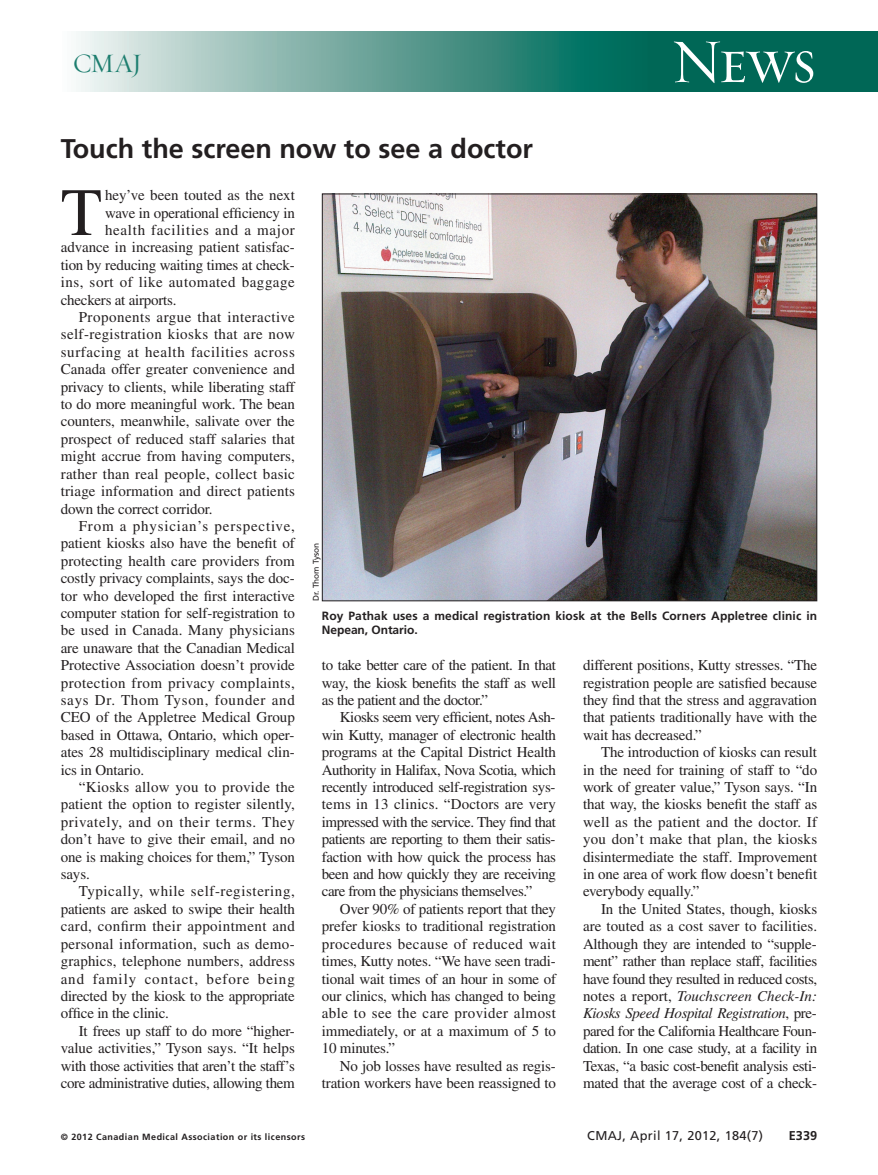
<style>
.page{position:relative;width:878px;height:1175px;background:#fff}
.page>*{position:absolute;margin:0;border:0;box-sizing:border-box;transform-origin:0 0}
.t1{font:67.5px "Times LT Std";color:#231f20}
.t2{font:63px "Requiem Display HTF Small Caps";color:#fff}
.t3{font:700 27px "Frutiger LT Std";color:#231f20}
.t4{font:27px "Requiem Display HTF Roman";color:#1d7e6f}
.t5{font:15px/17.4px "Times LT Std";letter-spacing:-.005em;color:#231f20;text-align:justify}
.t6{font:15px "Times LT Std";letter-spacing:.03em;color:#231f20}
.t7{font:15px "Times LT Std";letter-spacing:.045em;color:#231f20}
.t8{font:15px "Times LT Std";letter-spacing:-.025em;color:#231f20}
.t9{font:15px "Times LT Std";letter-spacing:.04em;color:#231f20}
.t10{font:15px "Times LT Std";letter-spacing:.02em;color:#231f20}
.t11{font:15px "Times LT Std";letter-spacing:.025em;color:#231f20}
.t12{font:15px "Times LT Std";letter-spacing:.035em;color:#231f20}
.t13{font:15px "Times LT Std";letter-spacing:.015em;color:#231f20}
.t14{font:15px "Times LT Std";letter-spacing:.055em;color:#231f20}
.t15{font:15px "Times LT Std";letter-spacing:.06em;color:#231f20}
.t16{font:12.75px "Frutiger LT Std";letter-spacing:.025em;color:#231f20}
.t17{font:700 12.75px "Frutiger LT Std";color:#231f20}
.t18{font:700 12px/14.2px "Frutiger LT Std";letter-spacing:.01em;color:#231f20}
.t19{font:700 9px "Frutiger LT Std";letter-spacing:.05em;color:#231f20}
.t20{font:8.25px "Frutiger LT Std";color:#231f20}
.s1{font-style:italic}
</style>
<div class="page">
<div style="left:618px;top:32px;width:260px;height:60px;background:#006756"></div>
<div style="left:61px;top:32px;width:586px;height:60px;background:linear-gradient(to right,#f5f3f2,#006150)"></div>
<img style="left:324px;top:196px;width:491px;height:403px">
<h3 class="t4" style="left:73px;top:47px;width:71px">CMAJ</h3>
<h3 class="t3" style="left:61px;top:138px;width:474px">Touch the screen now to see a doctor</h3>
<h2 class="t2" style="left:670px;top:23px;width:147px">News</h2>
<h1 class="t1" style="left:61px;top:189px;width:43px">T</h1>
<p class="t5" style="left:105px;top:188px;width:191px">hey’ve been touted as the next</p>
<p class="t5" style="left:105px;top:205px;width:191px">wave in operational efficiency in</p>
<p class="t7" style="left:105px;top:225px;width:191px">health facilities and a major</p>
<p class="t5" style="left:61px;top:240px;width:235px">advance in increasing patient satisfac-</p>
<p class="t5" style="left:61px;top:258px;width:235px">tion by reducing waiting times at check-</p>
<p class="t12" style="left:61px;top:277px;width:236px">ins, sort of like automated baggage</p>
<p class="t5" style="left:61px;top:292px;width:117px">checkers at airports.</p>
<p class="t6" style="left:79px;top:312px;width:218px">Proponents argue that interactive</p>
<p class="t11" style="left:61px;top:329px;width:236px">self-registration kiosks that are now</p>
<p class="t9" style="left:61px;top:346px;width:235px">surfacing at health facilities across</p>
<p class="t5" style="left:61px;top:362px;width:236px">Canada offer greater convenience and</p>
<p class="t5" style="left:61px;top:379px;width:236px">privacy to clients, while liberating staff</p>
<p class="t5" style="left:61px;top:397px;width:236px">to do more meaningful work. The bean</p>
<p class="t5" style="left:61px;top:414px;width:236px">counters, meanwhile, salivate over the</p>
<p class="t5" style="left:61px;top:432px;width:235px">prospect of reduced staff salaries that</p>
<p class="t5" style="left:61px;top:449px;width:236px">might accrue from having computers,</p>
<p class="t10" style="left:61px;top:468px;width:236px">rather than real people, collect basic</p>
<p class="t5" style="left:61px;top:484px;width:235px">triage information and direct patients</p>
<p class="t5" style="left:61px;top:501px;width:153px">down the correct corridor.</p>
<p class="t14" style="left:79px;top:520px;width:218px">From a physician’s perspective,</p>
<p class="t5" style="left:61px;top:536px;width:235px">patient kiosks also have the benefit of</p>
<p class="t5" style="left:61px;top:553px;width:236px">protecting health care providers from</p>
<p class="t5" style="left:61px;top:571px;width:235px">costly privacy complaints, says the doc-</p>
<p class="t5" style="left:61px;top:588px;width:236px">tor who developed the first interactive</p>
<p class="t5" style="left:61px;top:606px;width:236px">computer station for self-registration to</p>
<p class="t13" style="left:61px;top:625px;width:236px">be used in Canada. Many physicians</p>
<p class="t5" style="left:61px;top:640px;width:236px">are unaware that the Canadian Medical</p>
<p class="t5" style="left:61px;top:658px;width:236px">Protective Association doesn’t provide</p>
<p class="t6" style="left:61px;top:677px;width:236px">protection from privacy complaints,</p>
<p class="t7" style="left:61px;top:694px;width:235px">says Dr. Thom Tyson, founder and</p>
<p class="t5" style="left:61px;top:710px;width:236px">CEO of the Appletree Medical Group</p>
<p class="t5" style="left:61px;top:727px;width:235px">based in Ottawa, Ontario, which oper-</p>
<p class="t5" style="left:61px;top:745px;width:235px">ates 28 multidisciplinary medical clin-</p>
<p class="t5" style="left:61px;top:762px;width:85px">ics in Ontario.</p>
<p class="t11" style="left:79px;top:781px;width:217px">“Kiosks allow you to provide the</p>
<p class="t5" style="left:61px;top:797px;width:236px">patient the option to register silently,</p>
<p class="t7" style="left:61px;top:816px;width:235px">privately, and on their terms. They</p>
<p class="t5" style="left:61px;top:832px;width:235px">don’t have to give their email, and no</p>
<p class="t5" style="left:61px;top:849px;width:235px">one is making choices for them,” Tyson</p>
<p class="t5" style="left:61px;top:867px;width:30px">says.</p>
<p class="t9" style="left:79px;top:886px;width:217px">Typically, while self-registering,</p>
<p class="t5" style="left:61px;top:901px;width:235px">patients are asked to swipe their health</p>
<p class="t6" style="left:61px;top:921px;width:235px">card, confirm their appointment and</p>
<p class="t10" style="left:61px;top:938px;width:235px">personal information, such as demo-</p>
<p class="t5" style="left:61px;top:954px;width:235px">graphics, telephone numbers, address</p>
<p class="t15" style="left:61px;top:973px;width:236px">and family contact, before being</p>
<p class="t5" style="left:61px;top:988px;width:235px">directed by the kiosk to the appropriate</p>
<p class="t5" style="left:61px;top:1006px;width:110px">office in the clinic.</p>
<p class="t5" style="left:79px;top:1023px;width:217px">It frees up staff to do more “higher-</p>
<p class="t5" style="left:61px;top:1041px;width:236px">value activities,” Tyson says. “It helps</p>
<p class="t8" style="left:61px;top:1060px;width:235px">with those activities that aren’t the staff’s</p>
<p class="t8" style="left:61px;top:1077px;width:235px">core administrative duties, allowing them</p>
<p class="t20" style="left:312px;top:601px;width:60px;rotate:-90deg">Dr. Thom Tyson</p>
<p class="t18" style="left:322px;top:609px;width:496px">Roy Pathak uses a medical registration kiosk at the Bells Corners Appletree clinic in<br>Nepean, Ontario.</p>
<p class="t5" style="left:322px;top:658px;width:236px">to take better care of the patient. In that way, the kiosk benefits the staff as well as the patient and the doctor.”</p>
<p class="t5" style="left:322px;top:710px;width:236px;text-indent:18px">Kiosks seem very efficient, notes Ash&shy;win Kutty, manager of electronic health programs at the Capital District Health Authority in Halifax, Nova Scotia, which recently introduced self-registration sys&shy;tems in 13 clinics. “Doctors are very impressed with the service. They find that patients are reporting to them their satis&shy;faction with how quick the process has been and how quickly they are receiving care from the physicians themselves.”</p>
<p class="t5" style="left:322px;top:901px;width:236px;text-indent:18px">Over 90% of patients report that they prefer kiosks to traditional registration procedures because of reduced wait times, Kutty notes. “We have seen tradi&shy;tional wait times of an hour in some of our clinics, which has changed to being able to see the care provider almost immediately, or at a maximum of 5 to 10 minutes.”</p>
<p class="t5" style="left:322px;top:1058px;width:235px;text-align:right">No job losses have resulted as regis&shy;tration workers have been reassigned to</p>
<p class="t5" style="left:583px;top:658px;width:236px">different positions, Kutty stresses. “The registration people are satisfied because they find that the stress and aggravation that patients traditionally have with the wait has decreased.”</p>
<p class="t5" style="left:583px;top:745px;width:236px;text-indent:18px">The introduction of kiosks can result in the need for training of staff to “do work of greater value,” Tyson says. “In that way, the kiosks benefit the staff as well as the patient and the doctor. If you don’t make that plan, the kiosks disintermediate the staff. Improvement in one area of work flow doesn’t benefit everybody equally.”</p>
<p class="t5" style="left:583px;top:901px;width:236px;text-indent:18px">In the United States, though, kiosks are touted as a cost saver to facilities.<br>Although they are intended to “supple&shy;ment” rather than replace staff, facilities have found they resulted in reduced costs, notes a report, <span class="s1">Touchscreen Check-In:<br>Kiosks Speed Hospital Registration</span>, pre&shy;pared for the California Healthcare Foun&shy;dation. In one case study, at a facility in Texas, “a basic cost-benefit analysis esti&shy;mated that the average cost of a check-</p>
<p class="t19" style="left:61px;top:1132px;width:246px">© 2012 Canadian Medical Association or its licensors</p>
<p class="t16" style="left:587px;top:1130px;width:177px">CMAJ, April 17, 2012, 184(7)</p>
<p class="t17" style="left:788px;top:1130px;width:30px">E339</p>
</div>
